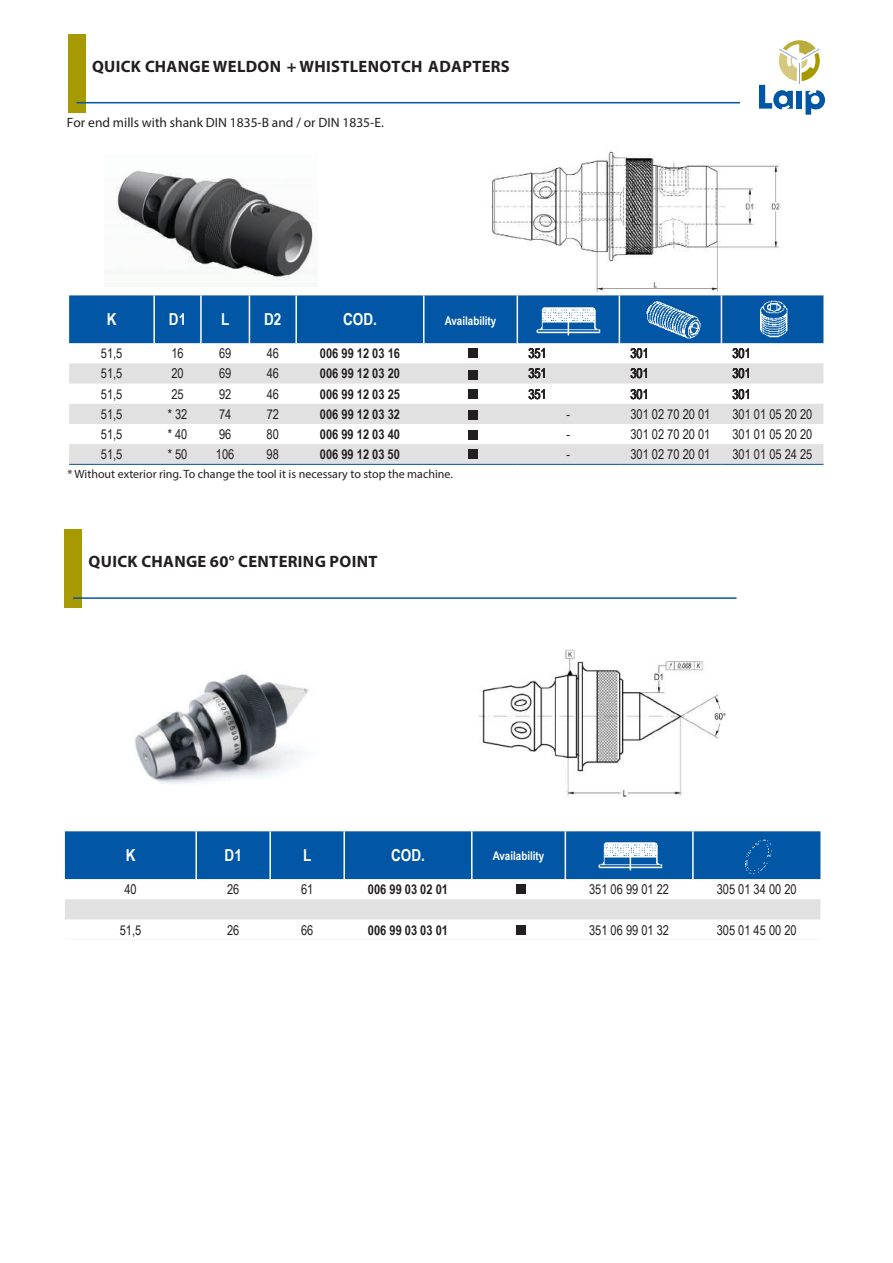
<style>
.page{position:relative;width:893px;height:1263px;background:#fff}
.page>*{position:absolute;margin:0;border:0;box-sizing:border-box;transform-origin:0 0}
.t1{font:700 16.5px "Myriad Pro";letter-spacing:.02em;color:#231f20}
.t2{font:700 16.5px "Arial Narrow";color:#fff}
.t3{font:13.5px/20.1px "Arial Narrow";color:#231f20;text-align:justify}
.t4{font:700 13.5px "Arial Narrow";color:#231f20}
.t5{font:13.5px "Myriad Pro";color:#231f20}
.t6{font:12px "Myriad Pro";color:#231f20}
.t7{font:700 12px "Arial Narrow";color:#fff}
</style>
<div class="page">
<img style="left:491px;top:151px;width:290px;height:142px">
<img style="left:116px;top:170px;width:198px;height:111px">
<div style="left:69px;top:295px;width:754px;height:48px;background:#0157a5"></div>
<svg style="left:69px;top:363px;width:754px;height:61px;fill:#e1e1e1"></svg>
<div style="left:69px;top:444px;width:754px;height:20px;background:#e1e1e1"></div>
<hr style="left:721px;top:295px;width:1px;height:48px;background:#fff">
<hr style="left:619px;top:295px;width:1px;height:48px;background:#fff">
<hr style="left:423px;top:295px;width:1px;height:48px;background:#fff">
<hr style="left:517px;top:295px;width:1px;height:48px;background:#fff">
<hr style="left:295px;top:295px;width:2px;height:48px;background:#fff">
<hr style="left:249px;top:295px;width:1px;height:48px;background:#fff">
<hr style="left:200px;top:295px;width:2px;height:48px;background:#fff">
<hr style="left:153px;top:295px;width:2px;height:48px;background:#fff">
<hr style="left:69px;top:464px;width:85px;height:1px;background:#0157a5">
<hr style="left:154px;top:464px;width:47px;height:1px;background:#0157a5">
<hr style="left:201px;top:464px;width:48px;height:1px;background:#0157a5">
<hr style="left:249px;top:464px;width:47px;height:1px;background:#0157a5">
<hr style="left:296px;top:464px;width:128px;height:1px;background:#0157a5">
<hr style="left:424px;top:464px;width:93px;height:1px;background:#0157a5">
<hr style="left:517px;top:464px;width:102px;height:1px;background:#0157a5">
<hr style="left:619px;top:464px;width:102px;height:1px;background:#0157a5">
<hr style="left:721px;top:464px;width:102px;height:1px;background:#0157a5">
<svg style="left:759px;top:40px;width:66px;height:75px"></svg>
<div style="left:68px;top:34px;width:17px;height:78px;background:#a79901"></div>
<hr style="left:77px;top:102px;width:663px;height:1px;background:#0157a5">
<div style="left:469px;top:348px;width:9px;height:10px;background:#231f20"></div>
<div style="left:469px;top:370px;width:9px;height:10px;background:#231f20"></div>
<div style="left:469px;top:389px;width:9px;height:10px;background:#231f20"></div>
<div style="left:469px;top:410px;width:9px;height:10px;background:#231f20"></div>
<div style="left:469px;top:430px;width:9px;height:9px;background:#231f20"></div>
<div style="left:469px;top:450px;width:9px;height:9px;background:#231f20"></div>
<img style="left:536px;top:305px;width:64px;height:32px">
<img style="left:760px;top:301px;width:28px;height:36px">
<img style="left:646px;top:302px;width:55px;height:37px">
<div style="left:65px;top:831px;width:755px;height:48px;background:#0157a5"></div>
<div style="left:65px;top:899px;width:755px;height:21px;background:#e1e1e1"></div>
<hr style="left:692px;top:831px;width:2px;height:48px;background:#fff">
<hr style="left:471px;top:831px;width:2px;height:48px;background:#fff">
<hr style="left:565px;top:831px;width:1px;height:48px;background:#fff">
<hr style="left:343px;top:831px;width:2px;height:48px;background:#fff">
<hr style="left:269px;top:831px;width:2px;height:48px;background:#fff">
<hr style="left:195px;top:831px;width:2px;height:48px;background:#fff">
<img style="left:135px;top:674px;width:174px;height:110px">
<img style="left:478px;top:649px;width:248px;height:148px">
<div style="left:65px;top:529px;width:17px;height:79px;background:#a79901"></div>
<hr style="left:73px;top:597px;width:664px;height:2px;background:#0157a5">
<img style="left:597px;top:841px;width:65px;height:31px">
<img style="left:745px;top:840px;width:26px;height:33px">
<div style="left:516px;top:884px;width:10px;height:10px;background:#231f20"></div>
<div style="left:516px;top:925px;width:10px;height:10px;background:#231f20"></div>
<p class="t1" style="left:92px;top:55px;width:419px">QUICK CHANGE WELDON + WHISTLENOTCH ADAPTERS</p>
<p class="t5" style="left:67px;top:115px;width:318px">For end mills with shank DIN 1835-B and / or DIN 1835-E.</p>
<p class="t2" style="left:107px;top:313px;width:11px">K</p>
<p class="t2" style="left:169px;top:313px;width:19px">D1</p>
<p class="t2" style="left:221px;top:313px;width:10px">L</p>
<p class="t2" style="left:264px;top:313px;width:19px">D2</p>
<p class="t2" style="left:343px;top:313px;width:35px">COD.</p>
<p class="t7" style="left:445px;top:316px;width:53px">Availability</p>
<p class="t3" style="left:101px;top:345px;width:23px">51,5</p>
<p class="t3" style="left:171px;top:345px;width:14px">16</p>
<p class="t3" style="left:219px;top:345px;width:14px">69</p>
<p class="t3" style="left:267px;top:345px;width:14px">46</p>
<p class="t4" style="left:320px;top:348px;width:82px">006 99 12 03 16</p>
<p class="t3" style="left:528px;top:345px;width:20px">351</p>
<p class="t3" style="left:630px;top:345px;width:20px">301</p>
<p class="t3" style="left:732px;top:345px;width:20px">301</p>
<p class="t3" style="left:101px;top:365px;width:23px">51,5</p>
<p class="t3" style="left:171px;top:365px;width:14px">20</p>
<p class="t3" style="left:219px;top:365px;width:14px">69</p>
<p class="t3" style="left:267px;top:365px;width:14px">46</p>
<p class="t4" style="left:320px;top:369px;width:82px">006 99 12 03 20</p>
<p class="t3" style="left:528px;top:365px;width:20px">351</p>
<p class="t3" style="left:630px;top:365px;width:20px">301</p>
<p class="t3" style="left:732px;top:365px;width:20px">301</p>
<p class="t3" style="left:101px;top:385px;width:23px">51,5</p>
<p class="t3" style="left:171px;top:385px;width:14px">25</p>
<p class="t3" style="left:219px;top:385px;width:14px">92</p>
<p class="t3" style="left:267px;top:385px;width:14px">46</p>
<p class="t4" style="left:320px;top:389px;width:82px">006 99 12 03 25</p>
<p class="t3" style="left:528px;top:385px;width:20px">351</p>
<p class="t3" style="left:630px;top:385px;width:20px">301</p>
<p class="t3" style="left:732px;top:385px;width:20px">301</p>
<p class="t3" style="left:101px;top:405px;width:23px">51,5</p>
<p class="t3" style="left:219px;top:405px;width:14px">74</p>
<p class="t3" style="left:267px;top:405px;width:14px">72</p>
<p class="t4" style="left:320px;top:409px;width:82px">006 99 12 03 32</p>
<p class="t3" style="left:101px;top:425px;width:23px">51,5</p>
<p class="t3" style="left:219px;top:425px;width:14px">96</p>
<p class="t3" style="left:267px;top:425px;width:14px">80</p>
<p class="t4" style="left:320px;top:429px;width:82px">006 99 12 03 40</p>
<p class="t3" style="left:101px;top:446px;width:23px">51,5</p>
<p class="t3" style="left:168px;top:405px;width:21px">* 32 * 40 * 50</p>
<p class="t3" style="left:566px;top:405px;width:5px">-</p>
<p class="t3" style="left:630px;top:405px;width:82px">301 02 70 20 01</p>
<p class="t3" style="left:732px;top:405px;width:82px">301 01 05 20 20</p>
<p class="t3" style="left:566px;top:425px;width:5px">-</p>
<p class="t3" style="left:630px;top:425px;width:82px">301 02 70 20 01</p>
<p class="t3" style="left:732px;top:425px;width:82px">301 01 05 20 20</p>
<p class="t3" style="left:566px;top:446px;width:5px">-</p>
<p class="t3" style="left:630px;top:446px;width:82px">301 02 70 20 01</p>
<p class="t3" style="left:732px;top:446px;width:82px">301 01 05 24 25</p>
<p class="t3" style="left:216px;top:446px;width:20px">106</p>
<p class="t3" style="left:267px;top:446px;width:14px">98</p>
<p class="t4" style="left:320px;top:449px;width:82px">006 99 12 03 50</p>
<p class="t6" style="left:68px;top:466px;width:387px">* Without exterior ring. To change the tool it is necessary to stop the machine.</p>
<p class="t1" style="left:89px;top:551px;width:290px">QUICK CHANGE 60° CENTERING POINT</p>
<p class="t2" style="left:126px;top:849px;width:11px">K</p>
<p class="t2" style="left:225px;top:849px;width:19px">D1</p>
<p class="t2" style="left:303px;top:849px;width:10px">L</p>
<p class="t2" style="left:391px;top:849px;width:35px">COD.</p>
<p class="t7" style="left:493px;top:851px;width:53px">Availability</p>
<p class="t3" style="left:124px;top:880px;width:14px">40</p>
<p class="t3" style="left:227px;top:880px;width:14px">26</p>
<p class="t3" style="left:301px;top:880px;width:14px">61</p>
<p class="t4" style="left:368px;top:885px;width:82px">006 99 03 02 01</p>
<p class="t3" style="left:589px;top:880px;width:82px">351 06 99 01 22</p>
<p class="t3" style="left:717px;top:880px;width:82px">305 01 34 00 20</p>
<p class="t3" style="left:120px;top:921px;width:23px">51,5</p>
<p class="t3" style="left:227px;top:921px;width:14px">26</p>
<p class="t3" style="left:301px;top:921px;width:14px">66</p>
<p class="t4" style="left:368px;top:925px;width:82px">006 99 03 03 01</p>
<p class="t3" style="left:589px;top:921px;width:82px">351 06 99 01 32</p>
<p class="t3" style="left:717px;top:921px;width:82px">305 01 45 00 20</p>
</div>
